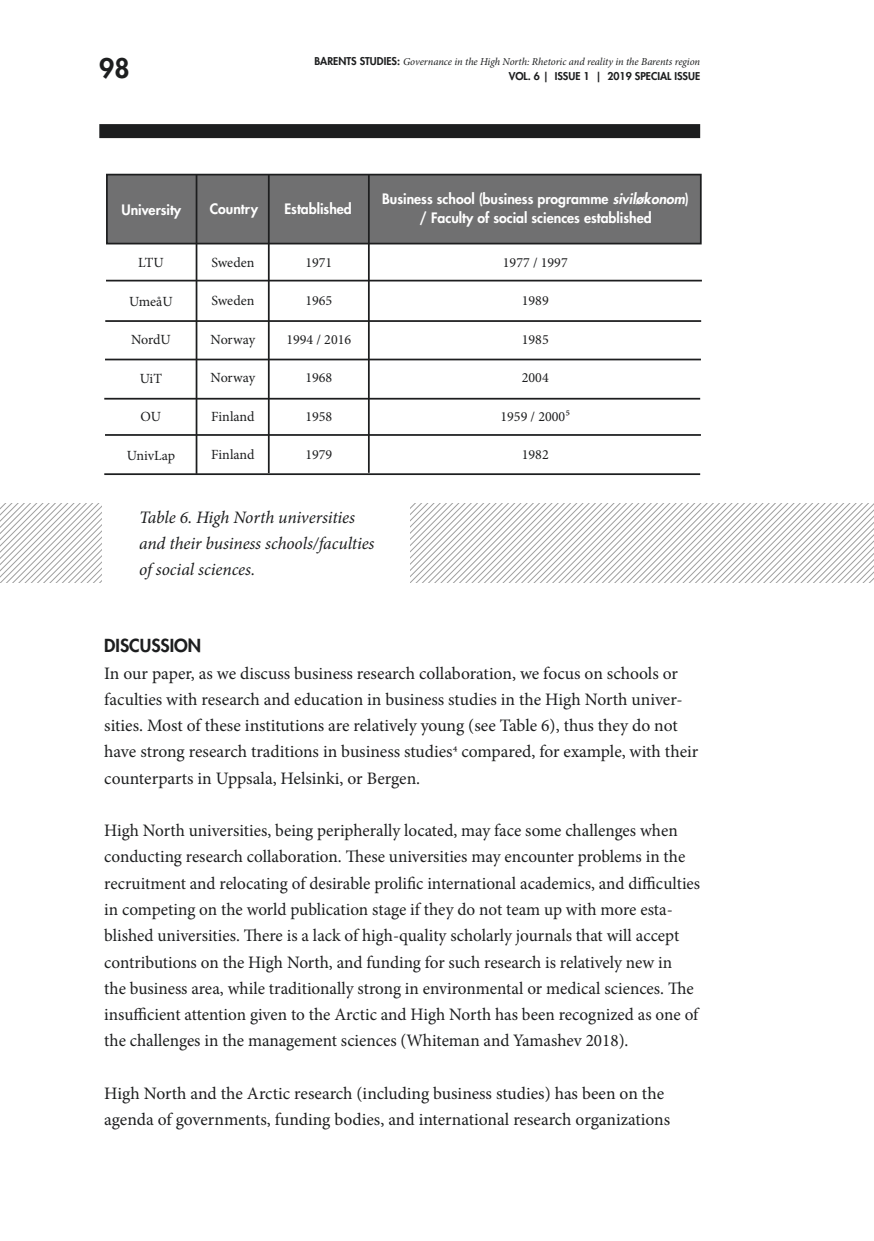
<style>
.page{position:relative;width:874px;height:1241px;background:#fff}
.page>*{position:absolute;margin:0;border:0;box-sizing:border-box;transform-origin:0 0}
.t1{font:800 26.25px "Futura Std";color:#1d1e1f}
.t2{font:17.5px/26.2px "Minion Pro";color:#1d1e1f}
.t3{font:italic 17.5px/26.2px "Minion Pro";letter-spacing:-.01em;color:#1d1e1f}
.t4{font:800 17.5px "Futura Std";color:#1d1e1f}
.t5{font:14px "Minion Pro";color:#1d1e1f}
.t6{font:800 14px/19.2px "Futura Std";color:#fff;text-align:center}
.t7{font:10.5px "Minion Pro It 2";letter-spacing:-.01em;color:#1d1e1f}
.t8{font:10.5px "Futura Std Heavy 2";color:#1d1e1f}
.s1{font-family:"Futura Std Heavy 2"}
.s2{font-style:italic}
.s3{font-size:14px}
</style>
<div class="page">
<div style="left:107px;top:174px;width:593px;height:69px;background:#707071"></div>
<div style="left:106px;top:174px;width:595px;height:70px;border:2px solid #1d1e1f"></div>
<hr style="left:106px;top:280px;width:595px;height:1px;background:#1d1e1f">
<hr style="left:195px;top:174px;width:2px;height:299px;background:#1d1e1f">
<hr style="left:268px;top:175px;width:1px;height:298px;background:#1d1e1f">
<hr style="left:368px;top:175px;width:1px;height:298px;background:#1d1e1f">
<hr style="left:105px;top:320px;width:595px;height:2px;background:#1d1e1f">
<hr style="left:105px;top:358px;width:595px;height:2px;background:#1d1e1f">
<hr style="left:104px;top:398px;width:595px;height:1px;background:#1d1e1f">
<hr style="left:105px;top:434px;width:595px;height:2px;background:#1d1e1f">
<hr style="left:104px;top:473px;width:595px;height:2px;background:#1d1e1f">
<svg style="left:0;top:503px;width:873px;height:79px"></svg>
<div style="left:102px;top:477px;width:307px;height:131px;background:#fff"></div>
<div style="left:99px;top:124px;width:600px;height:14px;background:#1d1e1f"></div>
<h1 class="t1" style="left:99px;top:51px;width:32px">98</h1>
<p class="t7" style="left:314px;top:54px;width:387px"><span class="s1">BARENTS STUDIES:</span> Governance in the High North: Rhetoric and reality in the Barents region</p>
<p class="t8" style="left:508px;top:70px;width:193px">VOL. 6 | ISSUE 1 | 2019 SPECIAL ISSUE</p>
<p class="t6" style="left:121px;top:200px;width:61px">University</p>
<p class="t5" style="left:138px;top:253px;width:27px">LTU</p>
<p class="t5" style="left:129px;top:292px;width:45px">UmeåU</p>
<p class="t5" style="left:131px;top:330px;width:41px">NordU</p>
<p class="t5" style="left:140px;top:369px;width:24px">UiT</p>
<p class="t5" style="left:140px;top:407px;width:22px">OU</p>
<p class="t5" style="left:127px;top:446px;width:50px">UnivLap</p>
<p class="t6" style="left:210px;top:199px;width:50px">Country</p>
<p class="t6" style="left:284px;top:199px;width:69px">Established</p>
<p class="t5" style="left:211px;top:253px;width:44px">Sweden</p>
<p class="t5" style="left:211px;top:291px;width:44px">Sweden</p>
<p class="t5" style="left:210px;top:330px;width:46px">Norway</p>
<p class="t5" style="left:210px;top:368px;width:46px">Norway</p>
<p class="t5" style="left:211px;top:407px;width:45px">Finland</p>
<p class="t5" style="left:211px;top:445px;width:45px">Finland</p>
<p class="t5" style="left:305px;top:253px;width:28px">1971</p>
<p class="t5" style="left:305px;top:291px;width:28px">1965</p>
<p class="t5" style="left:286px;top:330px;width:66px">1994 / 2016</p>
<p class="t5" style="left:305px;top:368px;width:28px">1968</p>
<p class="t5" style="left:305px;top:407px;width:28px">1958</p>
<p class="t5" style="left:305px;top:445px;width:28px">1979</p>
<p class="t6" style="left:382px;top:189px;width:308px">Business school (business programme <span class="s2">siviløkonom</span>) / Faculty of social sciences established</p>
<p class="t5" style="left:502px;top:253px;width:66px">1977 / 1997</p>
<p class="t5" style="left:521px;top:291px;width:28px">1989</p>
<p class="t5" style="left:521px;top:330px;width:28px">1985</p>
<p class="t5" style="left:521px;top:368px;width:28px">2004</p>
<p class="t5" style="left:500px;top:407px;width:71px">1959 / 20005</p>
<p class="t5" style="left:521px;top:445px;width:28px">1982</p>
<p class="t3" style="left:139px;top:504px;width:237px">Table 6. High North universities and their business schools/faculties of social sciences.</p>
<p class="t4" style="left:104px;top:634px;width:98px">DISCUSSION</p>
<p class="t2" style="left:104px;top:659px;width:595px">In our paper, as we discuss business research collaboration, we focus on schools or faculties with research and education in business studies in the High North univer&shy;sities. Most of these institutions are relatively young (see Table 6), thus they do not have strong research traditions in business studies<span class="s3">4</span> compared, for example, with their counterparts in Uppsala, Helsinki, or Bergen.</p>
<p class="t2" style="left:104px;top:817px;width:597px">High North universities, being peripherally located, may face some challenges when conducting research collaboration. These universities may encounter problems in the recruitment and relocating of desirable prolific international academics, and difficulties in competing on the world publication stage if they do not team up with more esta&shy;blished universities. There is a lack of high-quality scholarly journals that will accept contributions on the High North, and funding for such research is relatively new in<br>the business area, while traditionally strong in environmental or medical sciences. The insufficient attention given to the Arctic and High North has been recognized as one of the challenges in the management sciences (Whiteman and Yamashev 2018).</p>
<p class="t2" style="left:104px;top:1079px;width:567px">High North and the Arctic research (including business studies) has been on the agenda of governments, funding bodies, and international research organizations</p>
</div>
